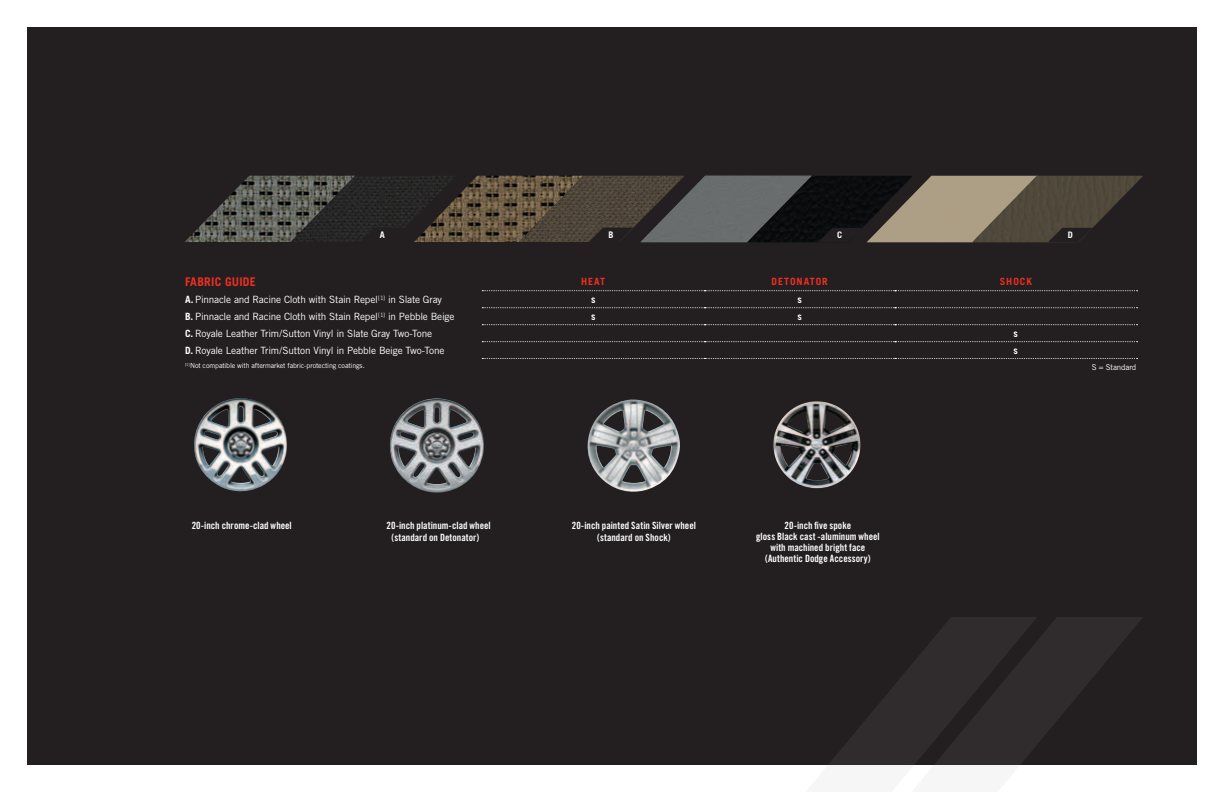
<style>
.page{position:relative;width:1224px;height:792px;background:#fff}
.page>*{position:absolute;margin:0;border:0;box-sizing:border-box;transform-origin:0 0}
.t1{font:700 12px "Trade Gothic";letter-spacing:.01em;color:#ee2e22}
.t2{font:10px/10.8px "Trade Gothic Bold Cond Twenty";color:#fff;text-align:center}
.t3{font:10px "Trade Gothic";letter-spacing:-.025em;color:#fff}
.t4{font:700 10px "Trade Gothic";letter-spacing:.1em;color:#ee2e22}
.t5{font:700 9.9px "Trade Gothic";color:#fff}
.t6{font:700 9.1px "Trade Gothic";color:#fff}
.t7{font:8px "Trade Gothic";letter-spacing:-.02em;color:#fff}
.t8{font:7px "Trade Gothic";letter-spacing:-.015em;color:#fff}
.s1{font-weight:700}
.s2{color:#231f20}
</style>
<div class="page">
<div style="left:27px;top:27px;width:1170px;height:738px;background:#231f20"></div>
<svg style="left:829px;top:671px;width:78px;height:94px;fill:#302c2e"></svg>
<svg style="left:907px;top:617px;width:236px;height:148px;fill:#302c2e"></svg>
<img style="left:194px;top:398px;width:93px;height:94px">
<img style="left:389px;top:398px;width:95px;height:95px">
<img style="left:587px;top:400px;width:93px;height:92px">
<svg style="left:482px;top:290px;width:656px;height:1px"></svg>
<svg style="left:482px;top:307px;width:656px;height:1px"></svg>
<svg style="left:482px;top:324px;width:656px;height:1px"></svg>
<svg style="left:482px;top:341px;width:656px;height:1px"></svg>
<svg style="left:482px;top:358px;width:656px;height:1px"></svg>
<img style="left:185px;top:176px;width:106px;height:66px">
<img style="left:291px;top:176px;width:123px;height:66px">
<svg style="left:356px;top:224px;width:53px;height:18px"></svg>
<img style="left:414px;top:176px;width:105px;height:66px">
<img style="left:519px;top:176px;width:121px;height:66px">
<svg style="left:585px;top:224px;width:52px;height:18px"></svg>
<img style="left:641px;top:176px;width:106px;height:66px">
<img style="left:747px;top:176px;width:120px;height:66px">
<svg style="left:814px;top:225px;width:53px;height:18px"></svg>
<img style="left:867px;top:176px;width:105px;height:66px">
<img style="left:972px;top:176px;width:171px;height:66px">
<svg style="left:1044px;top:225px;width:53px;height:18px"></svg>
<img style="left:773px;top:401px;width:87px;height:87px">
<p class="t6" style="left:380px;top:229px;width:7px">A</p>
<p class="t6" style="left:609px;top:229px;width:6px">B</p>
<p class="t6" style="left:837px;top:229px;width:7px">C</p>
<p class="t6" style="left:1068px;top:229px;width:7px">D</p>
<p class="t1" style="left:185px;top:274px;width:26px">FABRIC</p>
<p class="t1" style="left:225px;top:274px;width:32px">GUIDE</p>
<p class="t4" style="left:581px;top:275px;width:20px">HEAT</p>
<p class="t4" style="left:771px;top:275px;width:32px">DETONAT</p>
<p class="t4" style="left:816px;top:275px;width:11px">OR</p>
<p class="t4" style="left:1000px;top:275px;width:28px">SHOCK</p>
<p class="t3" style="left:185px;top:294px;width:258px"><span class="s1">A.</span> Pinnacle and Racine Cloth with Stain Repel<sup>[1]</sup> in Slate Gray</p>
<p class="t5" style="left:591px;top:293px;width:6px">S</p>
<p class="t5" style="left:797px;top:293px;width:6px">S</p>
<p class="t3" style="left:185px;top:311px;width:271px"><span class="s1">B.</span> Pinnacle and Racine Cloth with Stain Repel<sup>[1]</sup> in Pebble Beige</p>
<p class="t5" style="left:591px;top:310px;width:6px">S</p>
<p class="t5" style="left:797px;top:310px;width:6px">S</p>
<p class="t3" style="left:185px;top:328px;width:249px"><span class="s1">C.</span> Royale Leather Trim/Sutton Vinyl in Slate Gray Two-Tone</p>
<p class="t5" style="left:1014px;top:327px;width:6px">S</p>
<p class="t3" style="left:185px;top:345px;width:261px"><span class="s1">D.</span> Royale Leather Trim/Sutton Vinyl in Pebble Beige Two-Tone</p>
<p class="t5" style="left:1014px;top:344px;width:6px">S</p>
<p class="t8" style="left:185px;top:361px;width:181px"><sup>[1]</sup>Not compatible with aftermarket fabric-protecting coatings.</p>
<p class="t7" style="left:1092px;top:362px;width:46px">S = Standard</p>
<p class="t2" style="left:192px;top:520px;width:102px">20-inch chrome-clad wheel</p>
<p class="t2" style="left:387px;top:519px;width:106px;line-height:12.1px">20-inch platinum-clad wheel (standard on Detonator)<span class="s2">r)</span></p>
<p class="t2" style="left:572px;top:519px;width:126px;line-height:12.1px">20-inch painted Satin Silver wheel (standard on Shock)</p>
<p class="t2" style="left:756px;top:520px;width:125px">20-inch five spoke<br>gloss Black cast -aluminum wheel with machined bright face (Authentic Dodge Accessory)</p>
</div>
